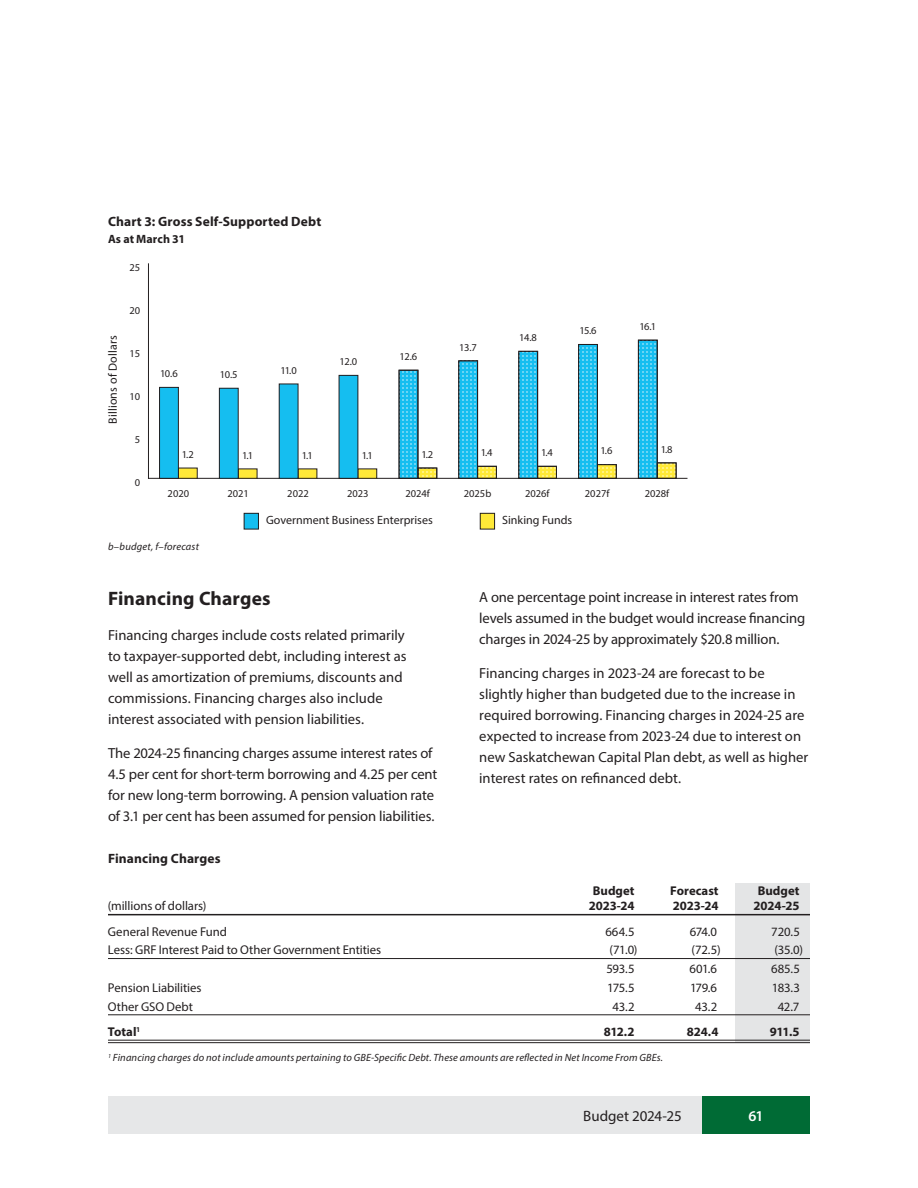
<style>
.page{position:relative;width:918px;height:1188px;background:#fff}
.page>*{position:absolute;margin:0;border:0;box-sizing:border-box;transform-origin:0 0}
.t1{font:700 19.5px "Myriad Pro";letter-spacing:.01em;color:#231f20}
.t2{font:15px "Myriad Pro";color:#231f20}
.t3{font:600 15px "Myriad Pro";color:#fff}
.t4{font:14.7px/21px "Myriad Pro";letter-spacing:-.005em;color:#231f20}
.t5{font:700 13.5px "Myriad Pro";letter-spacing:.01em;color:#231f20}
.t6{font:12.75px "Myriad Pro";letter-spacing:-.005em;color:#231f20}
.t7{font:700 12.75px "Myriad Pro";color:#231f20}
.t8{font:12px "Myriad Pro";color:#231f20}
.t9{font:700 12px "Myriad Pro";letter-spacing:.005em;color:#231f20}
.t10{font:italic 10.5px "Myriad Pro";letter-spacing:.01em;color:#231f20}
.t11{font:10.5px "Myriad Pro";color:#231f20}
</style>
<div class="page">
<div style="left:108px;top:1097px;width:702px;height:37px;background:#e6e7e8"></div>
<div style="left:702px;top:1097px;width:108px;height:37px;background:#006b35"></div>
<div style="left:736px;top:883px;width:74px;height:160px;background:#e4e5e6"></div>
<hr style="left:108px;top:914px;width:702px;height:1px;background:#231f20">
<hr style="left:108px;top:958px;width:702px;height:1px;background:#231f20">
<hr style="left:108px;top:1014px;width:702px;height:1px;background:#231f20">
<hr style="left:108px;top:1040px;width:702px;height:1px;background:#231f20">
<hr style="left:108px;top:1042px;width:702px;height:1px;background:#231f20">
<hr style="left:148px;top:478px;width:539px;height:1px;background:#231f20">
<hr style="left:148px;top:264px;width:1px;height:214px;background:#231f20">
<div style="left:178px;top:468px;width:19px;height:10px;background:#ffe938"></div>
<div style="left:178px;top:468px;width:20px;height:11px;border:1px solid #231f20"></div>
<div style="left:160px;top:387px;width:18px;height:91px;background:#15bef0"></div>
<div style="left:159px;top:387px;width:20px;height:92px;border:1px solid #231f20"></div>
<div style="left:238px;top:469px;width:19px;height:9px;background:#ffe938"></div>
<div style="left:238px;top:469px;width:19px;height:10px;border:1px solid #231f20"></div>
<div style="left:219px;top:388px;width:19px;height:90px;background:#15bef0"></div>
<div style="left:219px;top:388px;width:20px;height:91px;border:1px solid #231f20"></div>
<div style="left:298px;top:469px;width:19px;height:9px;background:#ffe938"></div>
<div style="left:298px;top:469px;width:19px;height:10px;border:1px solid #231f20"></div>
<div style="left:279px;top:384px;width:19px;height:94px;background:#15bef0"></div>
<div style="left:279px;top:384px;width:19px;height:95px;border:1px solid #231f20"></div>
<div style="left:358px;top:469px;width:19px;height:9px;background:#ffe938"></div>
<div style="left:358px;top:469px;width:19px;height:10px;border:1px solid #231f20"></div>
<div style="left:339px;top:375px;width:19px;height:103px;background:#15bef0"></div>
<svg style="left:420px;top:470px;width:15px;height:7px"></svg>
<div style="left:418px;top:468px;width:19px;height:11px;border:1px solid #231f20"></div>
<svg style="left:401px;top:372px;width:15px;height:105px;background:#2bc4f1"></svg>
<div style="left:399px;top:370px;width:19px;height:109px;border:1px solid #231f20"></div>
<svg style="left:479px;top:468px;width:16px;height:9px"></svg>
<div style="left:477px;top:466px;width:20px;height:13px;border:1px solid #231f20"></div>
<svg style="left:460px;top:362px;width:16px;height:115px;background:#2ac3f1"></svg>
<div style="left:458px;top:360px;width:20px;height:119px;border:1px solid #231f20"></div>
<svg style="left:539px;top:468px;width:16px;height:9px"></svg>
<div style="left:537px;top:466px;width:20px;height:13px;border:1px solid #231f20"></div>
<svg style="left:520px;top:353px;width:16px;height:124px;background:#2ac3f1"></svg>
<div style="left:518px;top:351px;width:20px;height:128px;border:1px solid #231f20"></div>
<svg style="left:599px;top:466px;width:16px;height:11px"></svg>
<div style="left:597px;top:464px;width:20px;height:15px;border:1px solid #231f20"></div>
<svg style="left:580px;top:346px;width:16px;height:131px;background:#2ac3f1"></svg>
<div style="left:578px;top:344px;width:20px;height:135px;border:1px solid #231f20"></div>
<svg style="left:659px;top:465px;width:15px;height:12px"></svg>
<div style="left:657px;top:463px;width:19px;height:16px;border:1px solid #231f20"></div>
<svg style="left:640px;top:342px;width:16px;height:135px;background:#2ac3f1"></svg>
<div style="left:638px;top:340px;width:20px;height:139px;border:1px solid #231f20"></div>
<div style="left:244px;top:513px;width:14px;height:16px;background:#15bef0"></div>
<div style="left:244px;top:513px;width:15px;height:16px;border:1px solid #231f20"></div>
<div style="left:480px;top:513px;width:15px;height:16px;background:#ffe938"></div>
<div style="left:480px;top:513px;width:15px;height:16px;border:1px solid #231f20"></div>
<p class="t5" style="left:108px;top:213px;width:215px">Chart 3: Gross Self-Supported Debt</p>
<p class="t9" style="left:108px;top:231px;width:79px">As at March 31</p>
<p class="t11" style="left:129px;top:261px;width:12px">25</p>
<p class="t8" style="left:106px;top:424px;width:90px;rotate:-90deg">Billions of Dollars</p>
<p class="t11" style="left:129px;top:304px;width:12px">20</p>
<p class="t11" style="left:129px;top:347px;width:12px">15</p>
<p class="t11" style="left:129px;top:390px;width:12px">10</p>
<p class="t11" style="left:135px;top:433px;width:7px">5</p>
<p class="t11" style="left:135px;top:476px;width:7px">0</p>
<p class="t11" style="left:160px;top:367px;width:19px">10.6</p>
<p class="t11" style="left:220px;top:368px;width:19px">10.5</p>
<p class="t11" style="left:280px;top:364px;width:18px">11.0</p>
<p class="t11" style="left:340px;top:355px;width:19px">12.0</p>
<p class="t11" style="left:182px;top:448px;width:13px">1.2</p>
<p class="t11" style="left:242px;top:449px;width:13px">1.1</p>
<p class="t11" style="left:302px;top:449px;width:13px">1.1</p>
<p class="t11" style="left:362px;top:449px;width:13px">1.1</p>
<p class="t11" style="left:400px;top:350px;width:19px">12.6</p>
<p class="t11" style="left:459px;top:341px;width:19px">13.7</p>
<p class="t11" style="left:519px;top:331px;width:19px">14.8</p>
<p class="t11" style="left:579px;top:324px;width:19px">15.6</p>
<p class="t11" style="left:639px;top:320px;width:18px">16.1</p>
<p class="t11" style="left:421px;top:448px;width:13px">1.2</p>
<p class="t11" style="left:481px;top:446px;width:13px">1.4</p>
<p class="t11" style="left:541px;top:446px;width:13px">1.4</p>
<p class="t11" style="left:601px;top:444px;width:13px">1.6</p>
<p class="t11" style="left:661px;top:443px;width:13px">1.8</p>
<p class="t11" style="left:168px;top:487px;width:23px">2020</p>
<p class="t11" style="left:227px;top:487px;width:23px">2021</p>
<p class="t11" style="left:287px;top:487px;width:23px">2022</p>
<p class="t11" style="left:347px;top:487px;width:23px">2023</p>
<p class="t11" style="left:405px;top:487px;width:26px">2024f</p>
<p class="t11" style="left:464px;top:487px;width:29px">2025b</p>
<p class="t11" style="left:525px;top:487px;width:26px">2026f</p>
<p class="t11" style="left:585px;top:487px;width:26px">2027f</p>
<p class="t11" style="left:645px;top:487px;width:26px">2028f</p>
<p class="t8" style="left:266px;top:513px;width:168px">Government Business Enterprises</p>
<p class="t8" style="left:502px;top:513px;width:72px">Sinking Funds</p>
<p class="t10" style="left:108px;top:540px;width:92px">b–budget, f–forecast</p>
<h1 class="t1" style="left:108px;top:586px;width:164px">Financing Charges</h1>
<p class="t4" style="left:108px;top:624px;width:300px">Financing charges include costs related primarily to taxpayer-supported debt, including interest as well as amortization of premiums, discounts and commissions. Financing charges also include interest associated with pension liabilities.</p>
<p class="t4" style="left:108px;top:743px;width:331px">The 2024-25 financing charges assume interest rates of 4.5 per cent for short-term borrowing and 4.25 per cent for new long-term borrowing. A pension valuation rate of 3.1 per cent has been assumed for pension liabilities.</p>
<p class="t5" style="left:108px;top:850px;width:114px">Financing Charges</p>
<p class="t4" style="left:479px;top:586px;width:328px">A one percentage point increase in interest rates from levels assumed in the budget would increase financing charges in 2024-25 by approximately $20.8 million.</p>
<p class="t4" style="left:479px;top:662px;width:331px">Financing charges in 2023-24 are forecast to be slightly higher than budgeted due to the increase in required borrowing. Financing charges in 2024-25 are expected to increase from 2023-24 due to interest on new Saskatchewan Capital Plan debt, as well as higher interest rates on refinanced debt.</p>
<p class="t7" style="left:593px;top:883px;width:43px">Budget</p>
<p class="t7" style="left:670px;top:883px;width:50px">Forecast</p>
<p class="t7" style="left:758px;top:883px;width:43px">Budget</p>
<p class="t6" style="left:108px;top:898px;width:100px">(millions of dollars)</p>
<p class="t7" style="left:589px;top:898px;width:47px">2023-24</p>
<p class="t7" style="left:673px;top:898px;width:47px">2023-24</p>
<p class="t7" style="left:753px;top:898px;width:48px">2024-25</p>
<p class="t6" style="left:108px;top:923px;width:121px">General Revenue Fund</p>
<p class="t6" style="left:605px;top:923px;width:31px">664.5</p>
<p class="t6" style="left:690px;top:923px;width:29px">674.0</p>
<p class="t6" style="left:771px;top:923px;width:30px">720.5</p>
<p class="t6" style="left:108px;top:942px;width:275px">Less: GRF Interest Paid to Other Government Entities</p>
<p class="t6" style="left:610px;top:942px;width:30px">(71.0)</p>
<p class="t6" style="left:692px;top:942px;width:31px">(72.5)</p>
<p class="t6" style="left:775px;top:942px;width:30px">(35.0)</p>
<p class="t6" style="left:606px;top:961px;width:30px">593.5</p>
<p class="t6" style="left:690px;top:961px;width:29px">601.6</p>
<p class="t6" style="left:771px;top:961px;width:30px">685.5</p>
<p class="t6" style="left:108px;top:980px;width:95px">Pension Liabilities</p>
<p class="t6" style="left:607px;top:980px;width:29px">175.5</p>
<p class="t6" style="left:690px;top:980px;width:29px">179.6</p>
<p class="t6" style="left:772px;top:980px;width:30px">183.3</p>
<p class="t6" style="left:108px;top:999px;width:87px">Other GSO Debt</p>
<p class="t6" style="left:613px;top:999px;width:24px">43.2</p>
<p class="t6" style="left:695px;top:999px;width:24px">43.2</p>
<p class="t6" style="left:778px;top:999px;width:23px">42.7</p>
<p class="t7" style="left:108px;top:1024px;width:34px">Total<sup>1</sup></p>
<p class="t7" style="left:604px;top:1024px;width:32px">812.2</p>
<p class="t7" style="left:687px;top:1024px;width:33px">824.4</p>
<p class="t7" style="left:770px;top:1024px;width:31px">911.5</p>
<p class="t10" style="left:108px;top:1051px;width:557px"><sup>1</sup> Financing charges do not include amounts pertaining to GBE-Specific Debt. These amounts are reflected in Net Income From GBEs.</p>
<p class="t2" style="left:583px;top:1107px;width:100px">Budget 2024-25</p>
<p class="t3" style="left:748px;top:1106px;width:17px">61</p>
</div>
